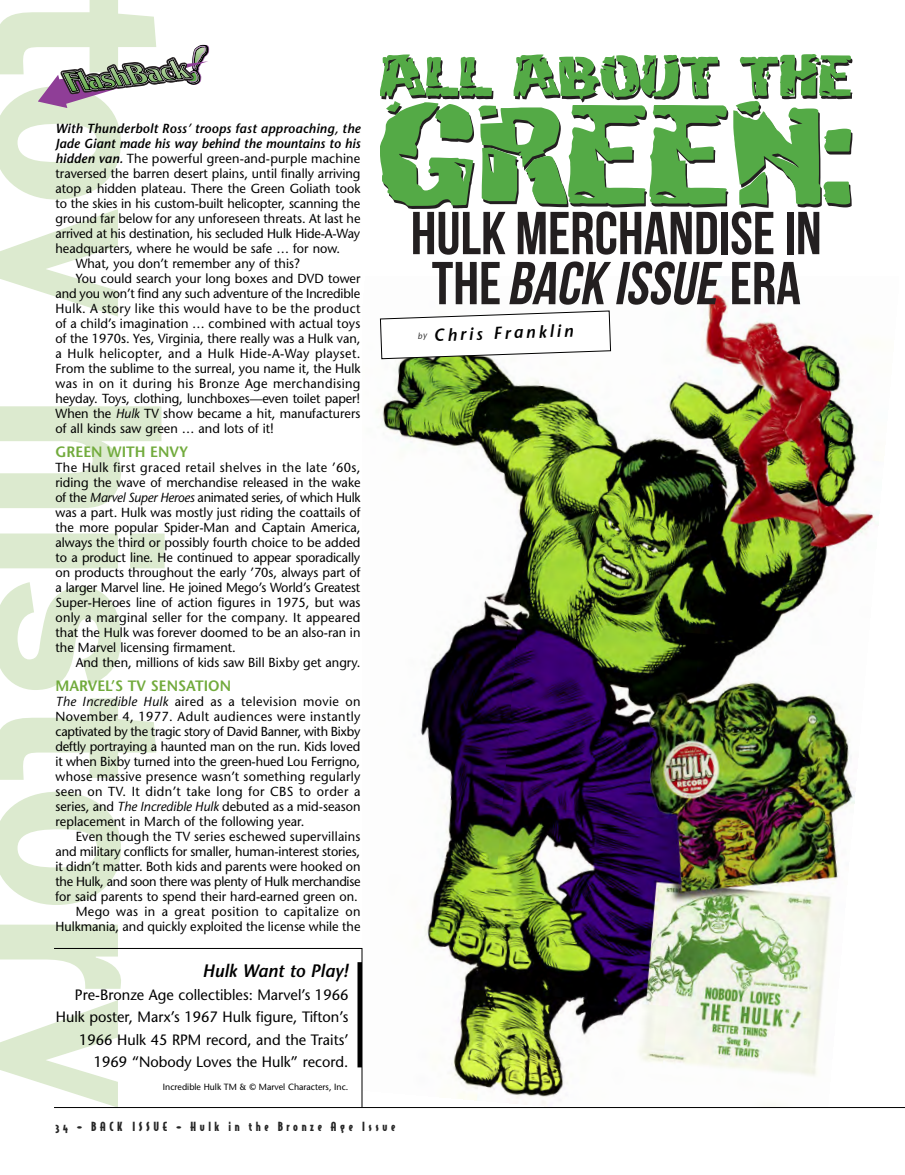
<style>
.page{position:relative;width:905px;height:1175px;background:#fff}
.page>*{position:absolute;margin:0;border:0;box-sizing:border-box;transform-origin:0 0}
.t1{font:italic 600 18px "Stone Sans";color:#000}
.t2{font:italic 600 17.25px "Stone Sans";color:#000}
.t3{font:15px/22.5px "Stone Sans";color:#000;text-align:right}
.t4{font:600 15px "Stone Sans";color:#72ab3d}
.t5{font:13.2px/15px "Stone Sans";color:#000;text-align:justify}
.t6{font:13.2px "Stone Sans";letter-spacing:.03em;color:#000}
.t7{font:italic 600 13.2px "Stone Sans";letter-spacing:.005em;color:#000}
.t8{font:12px "Bodega Sans Black Oldstyle";letter-spacing:.31em;color:#262626}
.t9{font:9px "Stone Sans";color:#000}
.s1{font-weight:600;font-style:italic}
.s2{font-style:italic}
</style>
<div class="page">
<svg style="left:0;top:0;width:165px;height:1107px"></svg>
<img style="left:362px;top:291px;width:512px;height:816px">
<hr style="left:54px;top:1107px;width:850px;height:1px;background:#000">
<div style="left:357px;top:962px;width:5px;height:105px;background:#000"></div>
<svg style="left:380px;top:54px;width:472px;height:201px"></svg>
<svg style="left:732px;top:262px;width:68px;height:42px"></svg>
<svg style="left:38px;top:41px;width:171px;height:67px"></svg>
<svg style="left:379px;top:261px;width:343px;height:98px"></svg>
<hr style="left:54px;top:948px;width:308px;height:1px;background:#000">
<hr style="left:361px;top:948px;width:1px;height:159px;background:#000">
<p class="t7" style="left:55px;top:120px;width:306px">With Thunderbolt Ross’ troops fast approaching, the</p>
<p class="t7" style="left:55px;top:135px;width:306px">Jade Giant made his way behind the mountains to his</p>
<p class="t5" style="left:55px;top:150px;width:306px"><span class="s1">hidden van.</span> The powerful green-and-purple machine</p>
<p class="t5" style="left:55px;top:165px;width:306px">traversed the barren desert plains, until finally arriving</p>
<p class="t5" style="left:55px;top:180px;width:306px">atop a hidden plateau. There the Green Goliath took</p>
<p class="t5" style="left:55px;top:195px;width:306px">to the skies in his custom-built helicopter, scanning the</p>
<p class="t5" style="left:55px;top:210px;width:306px">ground far below for any unforeseen threats. At last he</p>
<p class="t5" style="left:55px;top:225px;width:306px">arrived at his destination, his secluded Hulk Hide-A-Way</p>
<p class="t5" style="left:55px;top:240px;width:286px">headquarters, where he would be safe … for now.</p>
<p class="t5" style="left:76px;top:255px;width:226px">What, you don’t remember any of this?</p>
<p class="t5" style="left:76px;top:270px;width:286px">You could search your long boxes and DVD tower</p>
<p class="t5" style="left:55px;top:285px;width:306px">and you won’t find any such adventure of the Incredible</p>
<p class="t6" style="left:55px;top:300px;width:306px">Hulk. A story like this would have to be the product</p>
<p class="t5" style="left:55px;top:315px;width:306px">of a child’s imagination … combined with actual toys</p>
<p class="t5" style="left:55px;top:330px;width:306px">of the 1970s. Yes, Virginia, there really was a Hulk van,</p>
<p class="t6" style="left:55px;top:345px;width:306px">a Hulk helicopter, and a Hulk Hide-A-Way playset.</p>
<p class="t5" style="left:55px;top:360px;width:306px">From the sublime to the surreal, you name it, the Hulk</p>
<p class="t6" style="left:55px;top:375px;width:306px">was in on it during his Bronze Age merchandising</p>
<p class="t5" style="left:55px;top:390px;width:306px">heyday. Toys, clothing, lunchboxes—even toilet paper!</p>
<p class="t5" style="left:55px;top:405px;width:306px">When the <span class="s2">Hulk</span> TV show became a hit, manufacturers</p>
<p class="t5" style="left:55px;top:420px;width:220px">of all kinds saw green … and lots of it!</p>
<p class="t4" style="left:55px;top:442px;width:134px">GREEN WITH ENVY</p>
<p class="t5" style="left:55px;top:459px;width:306px">The Hulk first graced retail shelves in the late ’60s, riding the wave of merchandise released in the wake of the <span class="s2">Marvel Super Heroes</span> animated series, of which Hulk was a part. Hulk was mostly just riding the coattails of the more popular Spider-Man and Captain America, always the third or possibly fourth choice to be added to a product line. He continued to appear sporadically on products throughout the early ’70s, always part of a larger Marvel line. He joined Mego’s World’s Greatest Super-Heroes line of action figures in 1975, but was only a marginal seller for the company. It appeared that the Hulk was forever doomed to be an also-ran in the Marvel licensing firmament.</p>
<p class="t5" style="left:76px;top:654px;width:286px">And then, millions of kids saw Bill Bixby get angry.</p>
<p class="t4" style="left:55px;top:676px;width:177px">MARVEL’S TV SENSATION</p>
<p class="t5" style="left:55px;top:693px;width:306px"><span class="s2">The Incredible Hulk</span> aired as a television movie on November 4, 1977. Adult audiences were instantly captivated by the tragic story of David Banner, with Bixby deftly portraying a haunted man on the run. Kids loved it when Bixby turned into the green-hued Lou Ferrigno, whose massive presence wasn’t something regularly seen on TV. It didn’t take long for CBS to order a series, and <span class="s2">The Incredible Hulk</span> debuted as a mid-season replacement in March of the following year.</p>
<p class="t5" style="left:55px;top:828px;width:306px;text-align:right">Even though the TV series eschewed supervillains and military conflicts for smaller, human-interest stories, it didn’t matter. Both kids and parents were hooked on the Hulk, and soon there was plenty of Hulk merchandise for said parents to spend their hard-earned green on.<br>Mego was in a great position to capitalize on Hulkmania, and quickly exploited the license while the</p>
<h1 class="t1" style="left:202px;top:959px;width:147px">Hulk Want to Play!</h1>
<p class="t3" style="left:56px;top:982px;width:294px">Pre-Bronze Age collectibles: Marvel’s 1966<br>Hulk poster, Marx’s 1967 Hulk figure, Tifton’s 1966 Hulk 45 RPM record, and the Traits’ 1969 “Nobody Loves the Hulk” record.</p>
<p class="t9" style="left:163px;top:1080px;width:187px">Incredible Hulk TM &amp; © Marvel Characters, Inc.</p>
<p class="t8" style="left:55px;top:1118px;width:341px">34 • BACK ISSUE • Hulk in the Bronze Age Issue</p>
<h2 class="t2" style="left:417px;top:325px;width:157px;rotate:-2deg"><sup>by</sup> Chris Franklin</h2>
</div>
